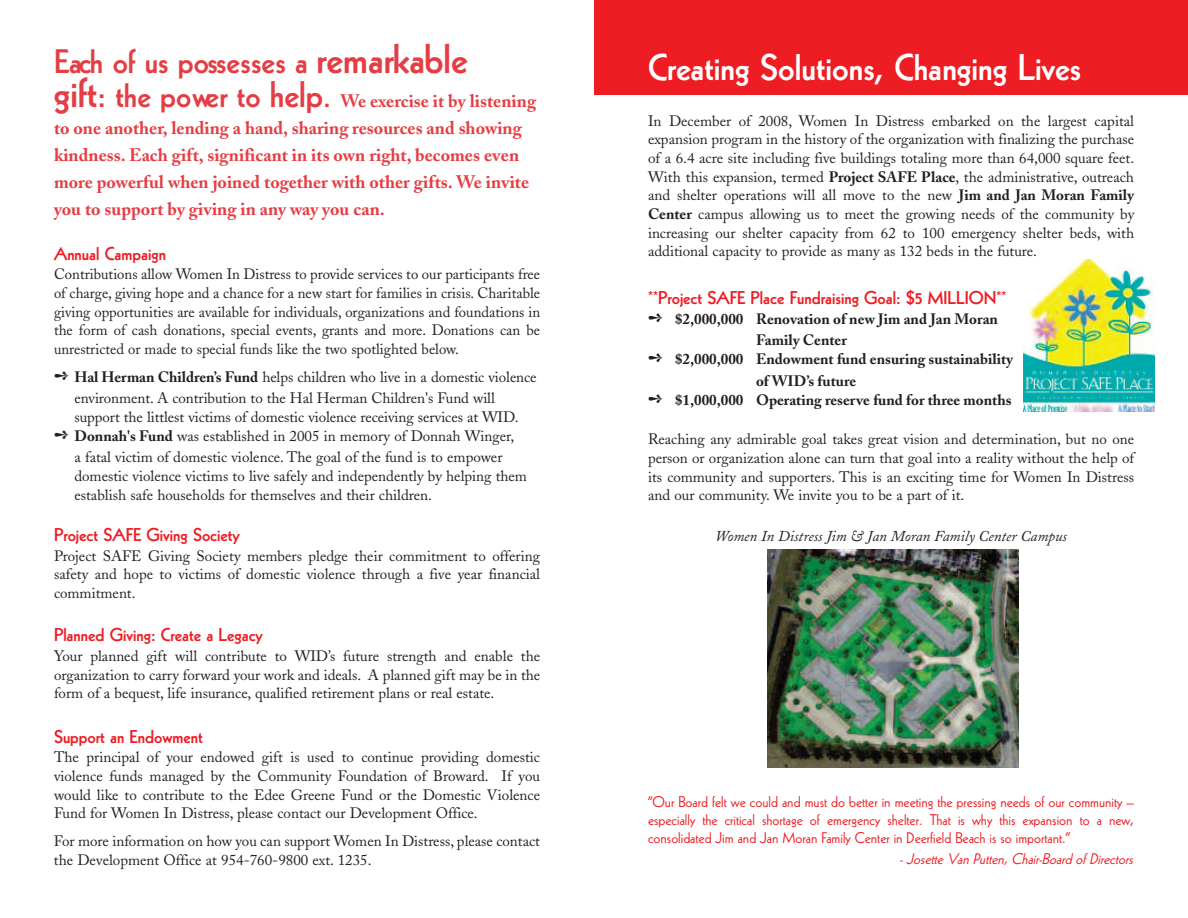
<style>
.page{position:relative;width:1188px;height:918px;background:#fff}
.page>*{position:absolute;margin:0;border:0;box-sizing:border-box;transform-origin:0 0}
.t1{font:800 36px "Kabel";color:#fff}
.t2{font:800 33px "Kabel";color:#e43e44}
.t3{font:700 18px/27px "Adobe Caslon";color:#e43e44}
.t4{font:800 18px "Kabel";color:#ee1d23}
.t5{font:15px/18.6px "Adobe Caslon";color:#231f20;text-align:justify}
.t6{font:15px/18px "Kabel";color:#ee1d23;text-align:justify}
.t7{font:700 15px/21px "Adobe Caslon";color:#231f20}
.t8{font:italic 15px "Adobe Caslon";color:#231f20}
.t9{font:italic 15px "Kabel";color:#ee1d23}
.s1{font-size:40.5px}
.s2{font-family:"Kabel";font-weight:800;font-size:40.5px}
.s3{font-family:"Kabel";font-weight:800;font-size:33px}
.s4{font-family:"Kabel";font-weight:800;font-size:36px}
.s5{font-family:"Kabel";font-weight:800;font-size:30px}
.s6{font-weight:700}
</style>
<div class="page">
<div style="left:594px;top:0;width:594px;height:94px;background:#ee1d23"></div>
<img style="left:767px;top:549px;width:251px;height:219px">
<img style="left:1023px;top:259px;width:132px;height:153px">
<h2 class="t2" style="left:54px;top:49px;width:415px">Each of us possesses a <span class="s1">remarkable</span></h2>
<p class="t3" style="left:54px;top:90px;width:484px"><span class="s2">gift</span><span class="s3">: the power to</span> <span class="s4">help</span><span class="s5">.</span> We exercise it by listening to one another, lending a hand, sharing resources and showing kindness. Each gift, significant in its own right, becomes even more powerful when joined together with other gifts. We invite you to support by giving in any way you can.</p>
<p class="t4" style="left:54px;top:247px;width:114px">Annual Campaign</p>
<p class="t5" style="left:54px;top:267px;width:488px">Contributions allow Women In Distress to provide services to our participants free of charge, giving hope and a chance for a new start for families in crisis. Charitable giving opportunities are available for individuals, organizations and foundations in the form of cash donations, special events, grants and more. Donations can be unrestricted or made to special funds like the two spotlighted below.</p>
<p class="t5" style="left:74px;top:368px;width:464px;line-height:21px;text-indent:-20px">➺ <span class="s6">Hal Herman Children’s Fund</span> helps children who live in a domestic violence environment. A contribution to the Hal Herman Children's Fund will</p>
<p class="t5" style="left:54px;top:409px;width:466px;line-height:19.2px;text-align:right">support the littlest victims of domestic violence receiving services at WID.<br>➺ <span class="s6">Donnah's Fund</span> was established in 2005 in memory of Donnah Winger,</p>
<p class="t5" style="left:74px;top:450px;width:454px;text-align:left">a fatal victim of domestic violence. The goal of the fund is to empower domestic violence victims to live safely and independently by helping them establish safe households for themselves and their children.</p>
<p class="t4" style="left:54px;top:528px;width:187px">Project SAFE Giving Society</p>
<p class="t5" style="left:54px;top:548px;width:488px">Project SAFE Giving Society members pledge their commitment to offering safety and hope to victims of domestic violence through a five year financial commitment.</p>
<p class="t4" style="left:54px;top:628px;width:210px">Planned Giving: Create a Legacy</p>
<p class="t5" style="left:54px;top:648px;width:488px">Your planned gift will contribute to WID’s future strength and enable the organization to carry forward your work and ideals. A planned gift may be in the form of a bequest, life insurance, qualified retirement plans or real estate.</p>
<p class="t4" style="left:54px;top:730px;width:150px">Support an Endowment</p>
<p class="t5" style="left:54px;top:750px;width:488px">The principal of your endowed gift is used to continue providing domestic violence funds managed by the Community Foundation of Broward. If you would like to contribute to the Edee Greene Fund or the Domestic Violence Fund for Women In Distress, please contact our Development Office.</p>
<p class="t5" style="left:54px;top:834px;width:488px">For more information on how you can support Women In Distress, please contact the Development Office at 954-760-9800 ext. 1235.</p>
<h1 class="t1" style="left:648px;top:54px;width:435px">Creating Solutions, Changing Lives</h1>
<p class="t5" style="left:648px;top:113px;width:488px">In December of 2008, Women In Distress embarked on the largest capital expansion program in the history of the organization with finalizing the purchase of a 6.4 acre site including five buildings totaling more than 64,000 square feet.<br>With this expansion, termed <span class="s6">Project SAFE Place</span>, the administrative, outreach and shelter operations will all move to the new <span class="s6">Jim and Jan Moran Family Center</span> campus allowing us to meet the growing needs of the community by increasing our shelter capacity from 62 to 100 emergency shelter beds, with additional capacity to provide as many as 132 beds in the future.</p>
<p class="t4" style="left:648px;top:291px;width:360px">**Project SAFE Place Fundraising Goal: $5 MILLION**</p>
<p class="t7" style="left:756px;top:310px;width:244px;text-indent:-108px">➺ $2,000,000 Renovation of new Jim and Jan Moran<br>Family Center</p>
<p class="t7" style="left:756px;top:350px;width:259px;text-indent:-108px">➺ $2,000,000 Endowment fund ensuring sustainability of WID’s future</p>
<p class="t7" style="left:648px;top:391px;width:365px">➺ $1,000,000 Operating reserve fund for three months</p>
<p class="t5" style="left:648px;top:432px;width:488px">Reaching any admirable goal takes great vision and determination, but no one person or organization alone can turn that goal into a reality without the help of its community and supporters. This is an exciting time for Women In Distress and our community. We invite you to be a part of it.</p>
<p class="t8" style="left:715px;top:531px;width:353px">Women In Distress Jim &amp; Jan Moran Family Center Campus</p>
<p class="t6" style="left:648px;top:793px;width:488px">“Our Board felt we could and must do better in meeting the pressing needs of our community – especially the critical shortage of emergency shelter. That is why this expansion to a new, consolidated Jim and Jan Moran Family Center in Deerfield Beach is so important.”</p>
<p class="t9" style="left:900px;top:853px;width:238px">- Josette Van Putten, Chair-Board of Directors</p>
</div>
